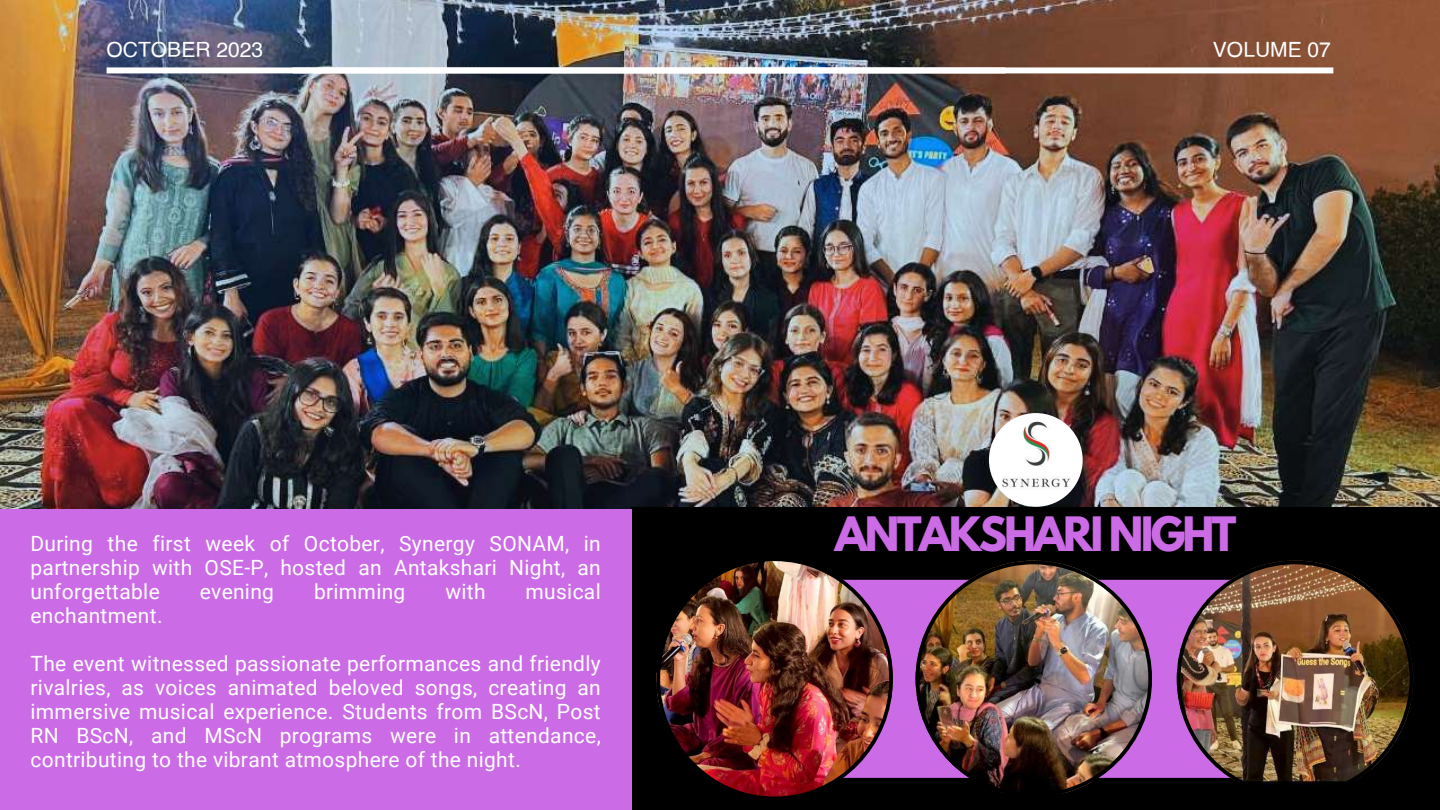
<style>
.page{position:relative;width:1440px;height:810px;background:#fff}
.page>*{position:absolute;margin:0;border:0;box-sizing:border-box;transform-origin:0 0}
.t1{font:700 42px "League Spartan";letter-spacing:-.07em;color:#cb6ce6}
.t2{font:21px/24px "Roboto";letter-spacing:.015em;color:#fff}
.t3{font:21px "Helvetica";color:#fff}
</style>
<div class="page">
<img style="left:0;top:0;width:1440px;height:509px">
<div style="left:632px;top:507px;width:808px;height:303px;background:#000"></div>
<div style="left:0;top:509px;width:632px;height:301px;background:#cb6ce6"></div>
<div style="left:893px;top:580px;width:284px;height:198px;background:#cb6ce6"></div>
<img style="left:916px;top:561px;width:236px;height:233px">
<img style="left:1177px;top:561px;width:236px;height:226px">
<img style="left:656px;top:561px;width:237px;height:236px">
<div style="left:107px;top:67px;width:899px;height:6px;background:#fff"></div>
<div style="left:293px;top:67px;width:1040px;height:6px;background:#fff"></div>
<img style="left:989px;top:413px;width:94px;height:94px;border-radius:50%">
<p class="t3" style="left:107px;top:41px;width:158px">OCTOBER 2023</p>
<p class="t3" style="left:1213px;top:41px;width:120px">VOLUME 07</p>
<p class="t2" style="left:31px;top:532px;width:572px">During the first week of October, Synergy SONAM, in</p>
<p class="t2" style="left:31px;top:556px;width:572px">partnership with OSE-P, hosted an Antakshari Night, an unforgettable</p>
<p class="t2" style="left:200px;top:580px;width:76px">evening</p>
<p class="t2" style="left:314px;top:580px;width:93px">brimming</p>
<p class="t2" style="left:445px;top:580px;width:42px">with</p>
<p class="t2" style="left:526px;top:580px;width:77px">musical</p>
<p class="t2" style="left:31px;top:604px;width:134px">enchantment.</p>
<p class="t2" style="left:31px;top:652px;width:572px;text-align:justify">The event witnessed passionate performances and friendly rivalries, as voices animated beloved songs, creating an immersive musical experience. Students from BScN, Post RN BScN, and MScN programs were in attendance, contributing to the vibrant atmosphere of the night.</p>
<h1 class="t1" style="left:835px;top:514px;width:403px">ANTAKSHARI NIGHT</h1>
</div>
